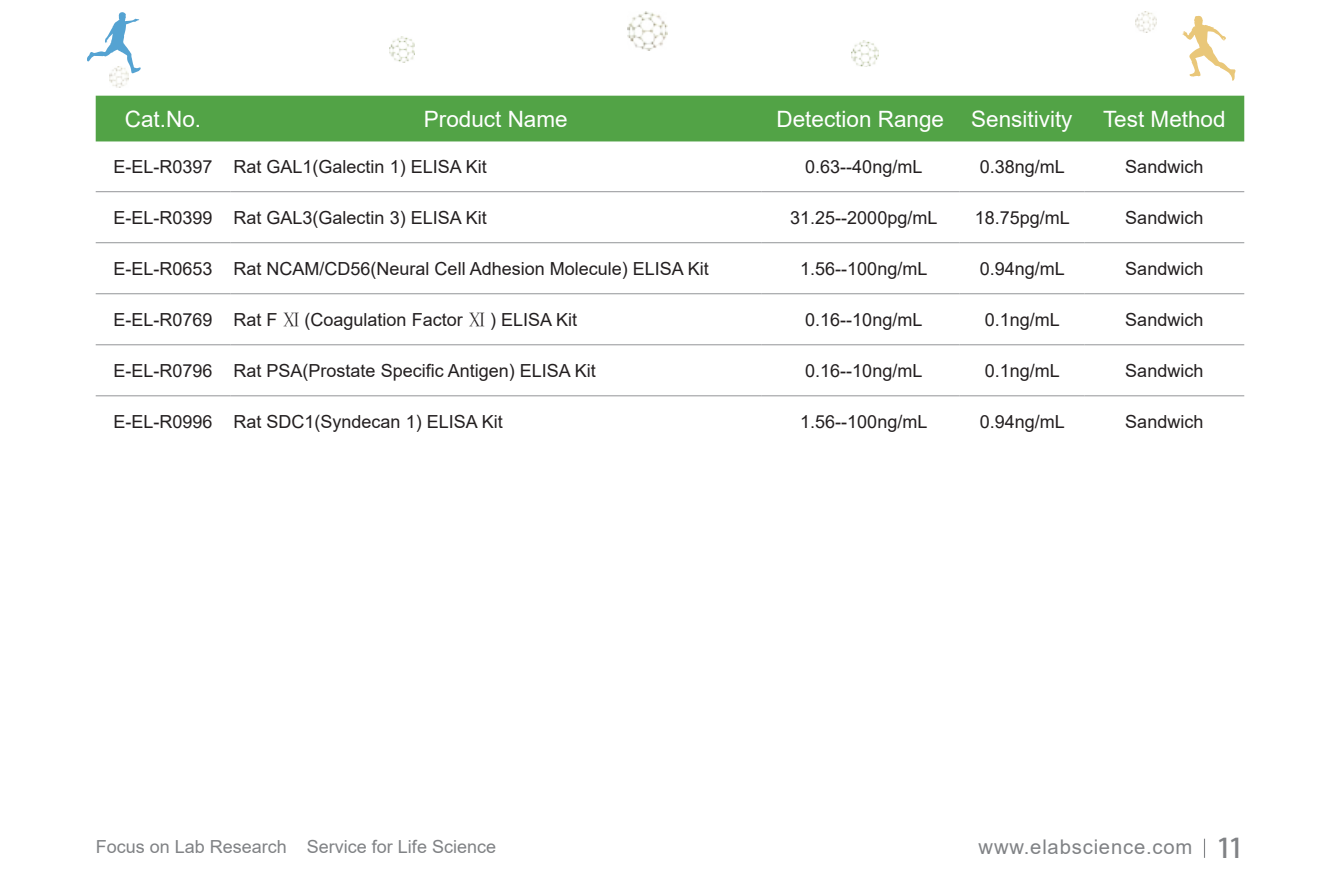
<style>
.page{position:relative;width:1340px;height:893px;background:#fff}
.page>*{position:absolute;margin:0;border:0;box-sizing:border-box;transform-origin:0 0}
.t1{font:22.5px "Arial";color:#fff}
.t2{font:20.25px "Arial";letter-spacing:.04em;color:#808285}
.t3{font:18px "Arial";color:#231f20}
.t4{font:18px "Arial";color:#808285}
.s1{font-family:"Sim Sun"}
.s2{font-family:"Adobe Heiti Std";font-size:27px}
</style>
<div class="page">
<img style="left:1135px;top:12px;width:21px;height:21px">
<img style="left:627px;top:11px;width:40px;height:40px">
<img style="left:389px;top:37px;width:26px;height:26px">
<img style="left:851px;top:41px;width:27px;height:26px">
<img style="left:110px;top:74px;width:18px;height:13px">
<svg style="left:87px;top:12px;width:54px;height:62px"></svg>
<svg style="left:1182px;top:16px;width:53px;height:65px"></svg>
<svg style="left:1204px;top:839px;width:1px;height:19px"></svg>
<div style="left:96px;top:96px;width:1148px;height:45px;background:#52a346"></div>
<hr style="left:96px;top:191px;width:134px;height:1px;background:#939598">
<hr style="left:230px;top:191px;width:531px;height:1px;background:#939598">
<hr style="left:761px;top:191px;width:198px;height:1px;background:#939598">
<hr style="left:959px;top:191px;width:125px;height:1px;background:#939598">
<hr style="left:1084px;top:191px;width:160px;height:1px;background:#939598">
<hr style="left:96px;top:242px;width:134px;height:1px;background:#939598">
<hr style="left:230px;top:242px;width:531px;height:1px;background:#939598">
<hr style="left:761px;top:242px;width:198px;height:1px;background:#939598">
<hr style="left:959px;top:242px;width:125px;height:1px;background:#939598">
<hr style="left:1084px;top:242px;width:160px;height:1px;background:#939598">
<hr style="left:96px;top:293px;width:134px;height:1px;background:#939598">
<hr style="left:230px;top:293px;width:531px;height:1px;background:#939598">
<hr style="left:761px;top:293px;width:198px;height:1px;background:#939598">
<hr style="left:959px;top:293px;width:125px;height:1px;background:#939598">
<hr style="left:1084px;top:293px;width:160px;height:1px;background:#939598">
<hr style="left:96px;top:344px;width:134px;height:1px;background:#939598">
<hr style="left:230px;top:344px;width:531px;height:1px;background:#939598">
<hr style="left:761px;top:344px;width:198px;height:1px;background:#939598">
<hr style="left:959px;top:344px;width:125px;height:1px;background:#939598">
<hr style="left:1084px;top:344px;width:160px;height:1px;background:#939598">
<hr style="left:96px;top:395px;width:134px;height:1px;background:#939598">
<hr style="left:230px;top:395px;width:531px;height:1px;background:#939598">
<hr style="left:761px;top:395px;width:198px;height:1px;background:#939598">
<hr style="left:959px;top:395px;width:125px;height:1px;background:#939598">
<hr style="left:1084px;top:395px;width:160px;height:1px;background:#939598">
<p class="t1" style="left:125px;top:103px;width:78px">Cat.No.</p>
<p class="t1" style="left:424px;top:103px;width:145px">Product Name</p>
<p class="t1" style="left:776px;top:103px;width:169px">Detection Range</p>
<p class="t1" style="left:971px;top:103px;width:103px">Sensitivity</p>
<p class="t1" style="left:1103px;top:103px;width:124px">Test Method</p>
<p class="t3" style="left:113px;top:154px;width:101px">E-EL-R0397</p>
<p class="t3" style="left:233px;top:154px;width:255px">Rat GAL1(Galectin 1) ELISA Kit</p>
<p class="t3" style="left:805px;top:154px;width:119px">0.63--40ng/mL</p>
<p class="t3" style="left:979px;top:154px;width:87px">0.38ng/mL</p>
<p class="t3" style="left:1125px;top:154px;width:80px">Sandwich</p>
<p class="t3" style="left:113px;top:205px;width:101px">E-EL-R0399</p>
<p class="t3" style="left:233px;top:205px;width:255px">Rat GAL3(Galectin 3) ELISA Kit</p>
<p class="t3" style="left:790px;top:205px;width:149px">31.25--2000pg/mL</p>
<p class="t3" style="left:974px;top:205px;width:97px">18.75pg/mL</p>
<p class="t3" style="left:1125px;top:205px;width:80px">Sandwich</p>
<p class="t3" style="left:113px;top:256px;width:101px">E-EL-R0653</p>
<p class="t3" style="left:233px;top:256px;width:477px">Rat NCAM/CD56(Neural Cell Adhesion Molecule) ELISA Kit</p>
<p class="t3" style="left:800px;top:256px;width:129px">1.56--100ng/mL</p>
<p class="t3" style="left:979px;top:256px;width:87px">0.94ng/mL</p>
<p class="t3" style="left:1125px;top:256px;width:80px">Sandwich</p>
<p class="t3" style="left:113px;top:307px;width:101px">E-EL-R0769</p>
<p class="t3" style="left:233px;top:307px;width:345px">Rat F <span class="s1">Ⅺ</span> (Coagulation Factor <span class="s1">Ⅺ</span> ) ELISA Kit</p>
<p class="t3" style="left:805px;top:307px;width:119px">0.16--10ng/mL</p>
<p class="t3" style="left:984px;top:307px;width:77px">0.1ng/mL</p>
<p class="t3" style="left:1125px;top:307px;width:80px">Sandwich</p>
<p class="t3" style="left:113px;top:358px;width:101px">E-EL-R0796</p>
<p class="t3" style="left:233px;top:358px;width:364px">Rat PSA(Prostate Specific Antigen) ELISA Kit</p>
<p class="t3" style="left:805px;top:358px;width:119px">0.16--10ng/mL</p>
<p class="t3" style="left:984px;top:358px;width:77px">0.1ng/mL</p>
<p class="t3" style="left:1125px;top:358px;width:80px">Sandwich</p>
<p class="t3" style="left:113px;top:409px;width:101px">E-EL-R0996</p>
<p class="t3" style="left:233px;top:409px;width:271px">Rat SDC1(Syndecan 1) ELISA Kit</p>
<p class="t3" style="left:800px;top:409px;width:129px">1.56--100ng/mL</p>
<p class="t3" style="left:979px;top:409px;width:87px">0.94ng/mL</p>
<p class="t3" style="left:1125px;top:409px;width:80px">Sandwich</p>
<p class="t4" style="left:96px;top:834px;width:402px">Focus on Lab Research Service for Life Science</p>
<p class="t2" style="left:978px;top:833px;width:267px">www.elabscience.com <span class="s2">11</span></p>
</div>
